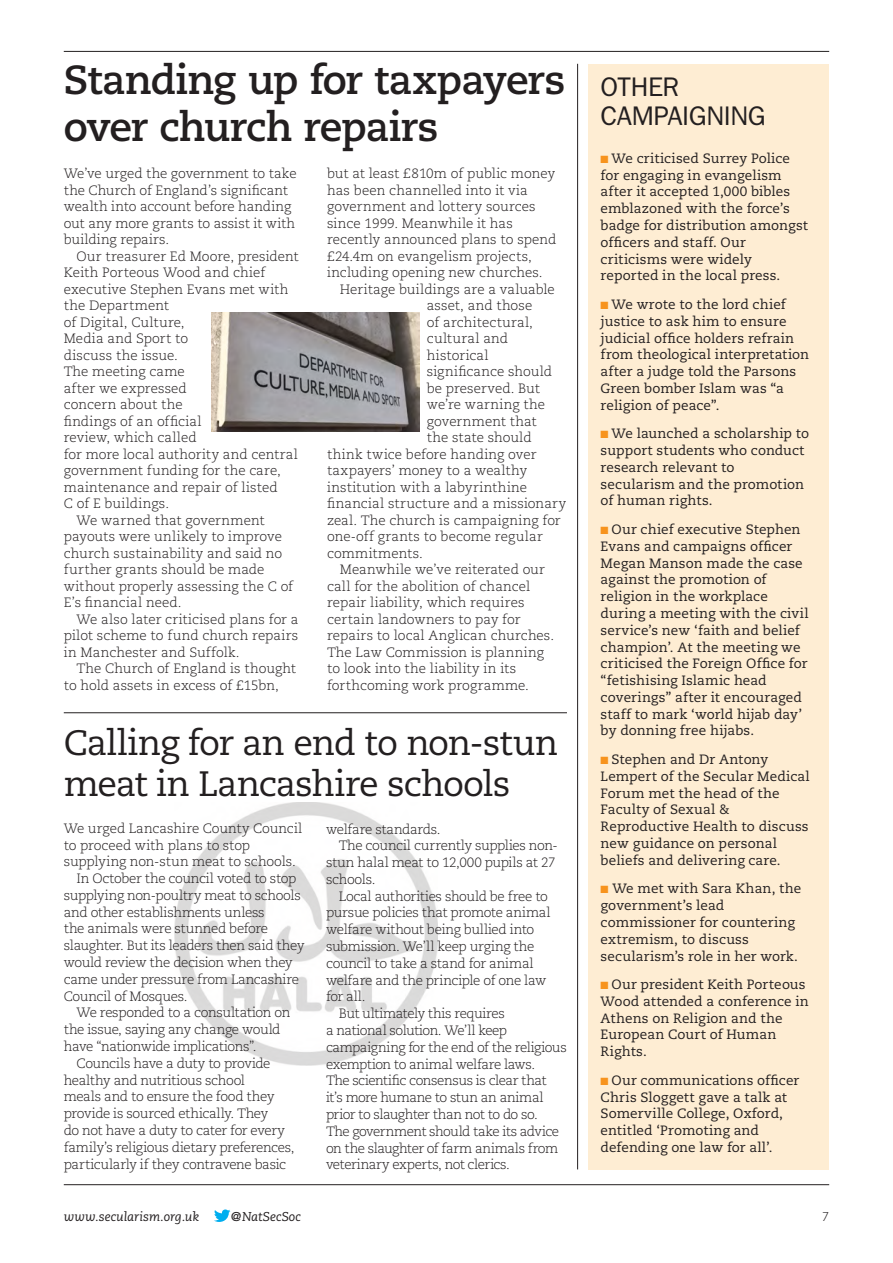
<style>
.page{position:relative;width:893px;height:1263px;background:#fff}
.page>*{position:absolute;margin:0;border:0;box-sizing:border-box;transform-origin:0 0}
.Body_Text_No_Indent{font:700 40.5px/46.5px "Caecilia";letter-spacing:-.025em;color:#231f20}
.Body_Text_No_Indent-2{font:35.25px/40.5px "Caecilia";letter-spacing:-.03em;color:#231f20}
.Body_Text_No_Indent-3{font:27px/28.5px "Franklin Gothic";letter-spacing:-.015em;color:#231f20}
.Body_Text_Indented{font:300 13.5px/16.5px "Caecilia";letter-spacing:-.01em;color:#231f20}
.Body_Text_No_Indent-4{font:13.5px/16.8px "Caecilia";letter-spacing:.005em;color:#231f20}
.Body_Text_Indented-2{font:300 13.5px/16.8px "Caecilia";letter-spacing:-.03em;color:#231f20}
.Body_Text_Indented-3{font:300 13.5px/16.8px "Caecilia";letter-spacing:-.04em;color:#231f20}
.Body_Text_No_Indent-5{font:300 13.5px/16.5px "Caecilia";letter-spacing:-.005em;color:#231f20}
.Body_Text_Indented-4{font:300 13.5px "Caecilia";letter-spacing:.01em;color:#231f20}
.Body_Text_Indented-5{font:300 13.5px/16.8px "Caecilia";letter-spacing:-.035em;color:#231f20}
.Body_Text_Indented-6{font:300 13.5px "Caecilia";letter-spacing:.015em;color:#231f20}
.t1{font:italic 12.75px "Caecilia";letter-spacing:.005em;color:#231f20}
.t2{font:300 12.75px "Caecilia";color:#231f20}
.s1{color:#f7931d}
</style>
<div class="page">
<hr style="left:64px;top:51px;width:765px;height:1px;background:#231f20">
<hr style="left:64px;top:1184px;width:765px;height:1px;background:#231f20">
<svg style="left:214px;top:1209px;width:16px;height:13px"></svg>
<img style="left:174px;top:802px;width:263px;height:263px">
<hr style="left:64px;top:712px;width:503px;height:1px;background:#231f20">
<hr style="left:577px;top:64px;width:1px;height:1105px;background:#231f20">
<div style="left:588px;top:64px;width:241px;height:1105px;background:#feedd3"></div>
<img style="left:211px;top:313px;width:209px;height:118px">
<p class="Body_Text_No_Indent" style="left:64px;top:57px;width:503px">Standing up for taxpayers over church repairs</p>
<p class="Body_Text_No_Indent-5" style="left:64px;top:166px;width:234px">We’ve urged the government to take the Church of England’s significant wealth into account before handing out any more grants to assist it with building repairs.</p>
<p class="Body_Text_Indented" style="left:64px;top:248px;width:236px;text-indent:13px">Our treasurer Ed Moore, president<br>Keith Porteous Wood and chief executive Stephen Evans met with the Department<br>of Digital, Culture,<br>Media and Sport to<br>discuss the issue.<br>The meeting came<br>after we expressed<br>concern about the<br>findings of an official<br>review, which called<br>for more local authority and central government funding for the care, maintenance and repair of listed<br>C of E buildings.</p>
<p class="Body_Text_Indented" style="left:64px;top:512px;width:231px;text-indent:13px">We warned that government payouts were unlikely to improve church sustainability and said no further grants should be made without properly assessing the C of<br>E’s financial need.</p>
<p class="Body_Text_Indented" style="left:64px;top:611px;width:236px;text-align:justify;text-indent:13px">We also later criticised plans for a pilot scheme to fund church repairs in Manchester and Suffolk.</p>
<p class="Body_Text_Indented" style="left:64px;top:661px;width:234px;text-indent:13px">The Church of England is thought to hold assets in excess of £15bn,</p>
<p class="Body_Text_Indented" style="left:327px;top:166px;width:231px">but at least £810m of public money has been channelled into it via government and lottery sources since 1999. Meanwhile it has recently announced plans to spend £24.4m on evangelism projects, including opening new churches.</p>
<p class="Body_Text_Indented" style="left:340px;top:281px;width:217px">Heritage buildings are a valuable</p>
<p class="Body_Text_Indented" style="left:427px;top:298px;width:107px">asset, and those</p>
<p class="Body_Text_Indented-4" style="left:427px;top:314px;width:108px">of architectural,</p>
<p class="Body_Text_Indented-6" style="left:427px;top:331px;width:83px">cultural and</p>
<p class="Body_Text_Indented" style="left:427px;top:347px;width:63px">historical</p>
<p class="Body_Text_Indented" style="left:427px;top:364px;width:127px">significance should</p>
<p class="Body_Text_Indented" style="left:427px;top:380px;width:115px">be preserved. But</p>
<p class="Body_Text_Indented-4" style="left:427px;top:397px;width:120px">we’re warning the</p>
<p class="Body_Text_Indented" style="left:427px;top:413px;width:111px">government that</p>
<p class="Body_Text_Indented" style="left:427px;top:430px;width:106px">the state should</p>
<p class="Body_Text_Indented" style="left:327px;top:446px;width:211px">think twice before handing over</p>
<p class="Body_Text_Indented" style="left:327px;top:463px;width:202px">taxpayers’ money to a wealthy</p>
<p class="Body_Text_Indented-6" style="left:327px;top:479px;width:202px">institution with a labyrinthine</p>
<p class="Body_Text_Indented-4" style="left:327px;top:496px;width:241px">financial structure and a missionary</p>
<p class="Body_Text_Indented" style="left:327px;top:512px;width:235px">zeal. The church is campaigning for</p>
<p class="Body_Text_Indented-4" style="left:327px;top:529px;width:217px">one-off grants to become regular</p>
<p class="Body_Text_Indented" style="left:327px;top:545px;width:97px">commitments.</p>
<p class="Body_Text_Indented" style="left:327px;top:562px;width:229px;text-indent:13px">Meanwhile we’ve reiterated our call for the abolition of chancel repair liability, which requires certain landowners to pay for repairs to local Anglican churches.<br>The Law Commission is planning to look into the liability in its forthcoming work programme.</p>
<p class="Body_Text_No_Indent-2" style="left:64px;top:723px;width:496px">Calling for an end to non-stun meat in Lancashire schools</p>
<p class="Body_Text_No_Indent-5" style="left:64px;top:821px;width:240px">We urged Lancashire County Council to proceed with plans to stop supplying non-stun meat to schools.</p>
<p class="Body_Text_Indented-2" style="left:64px;top:870px;width:242px;text-indent:13px">In October the council voted to stop supplying non-poultry meat to schools and other establishments unless<br>the animals were stunned before slaughter. But its leaders then said they would review the decision when they came under pressure from Lancashire Council of Mosques.</p>
<p class="Body_Text_Indented-5" style="left:64px;top:1005px;width:228px;text-indent:13px">We responded to a consultation on the issue, saying any change would have “nationwide implications”.</p>
<p class="Body_Text_Indented-2" style="left:64px;top:1055px;width:232px;text-indent:13px">Councils have a duty to provide healthy and nutritious school<br>meals and to ensure the food they provide is sourced ethically. They<br>do not have a duty to cater for every family’s religious dietary preferences, particularly if they contravene basic</p>
<p class="Body_Text_Indented" style="left:326px;top:821px;width:116px">welfare standards.</p>
<p class="Body_Text_Indented-2" style="left:326px;top:837px;width:233px;text-indent:13px">The council currently supplies non&shy;stun halal meat to 12,000 pupils at 27 schools.</p>
<p class="Body_Text_Indented" style="left:326px;top:888px;width:226px;text-indent:13px">Local authorities should be free to pursue policies that promote animal welfare without being bullied into submission. We’ll keep urging the council to take a stand for animal welfare and the principle of one law for all.</p>
<p class="Body_Text_Indented-3" style="left:326px;top:1005px;width:242px;text-indent:13px">But ultimately this requires<br>a national solution. We’ll keep campaigning for the end of the religious exemption to animal welfare laws.<br>The scientific consensus is clear that it’s more humane to stun an animal prior to slaughter than not to do so.<br>The government should take its advice on the slaughter of farm animals from veterinary experts, not clerics.</p>
<p class="Body_Text_No_Indent-3" style="left:601px;top:72px;width:167px">OTHER<br>CAMPAIGNING</p>
<p class="Body_Text_No_Indent-4" style="left:601px;top:150px;width:209px"><span class="s1">■</span> We criticised Surrey Police for engaging in evangelism after it accepted 1,000 bibles emblazoned with the force’s badge for distribution amongst officers and staff. Our criticisms were widely reported in the local press.</p>
<p class="Body_Text_No_Indent-4" style="left:601px;top:296px;width:210px"><span class="s1">■</span> We wrote to the lord chief justice to ask him to ensure judicial office holders refrain from theological interpretation after a judge told the Parsons<br>Green bomber Islam was “a religion of peace”.</p>
<p class="Body_Text_No_Indent-4" style="left:601px;top:425px;width:210px"><span class="s1">■</span> We launched a scholarship to support students who conduct research relevant to secularism and the promotion of human rights.</p>
<p class="Body_Text_No_Indent-4" style="left:601px;top:521px;width:209px"><span class="s1">■</span> Our chief executive Stephen<br>Evans and campaigns officer<br>Megan Manson made the case against the promotion of religion in the workplace during a meeting with the civil service’s new ‘faith and belief champion’. At the meeting we criticised the Foreign Office for “fetishising Islamic head coverings” after it encouraged staff to mark ‘world hijab day’ by donning free hijabs.</p>
<p class="Body_Text_No_Indent-4" style="left:601px;top:751px;width:211px"><span class="s1">■</span> Stephen and Dr Antony<br>Lempert of the Secular Medical<br>Forum met the head of the<br>Faculty of Sexual &amp;<br>Reproductive Health to discuss new guidance on personal beliefs and delivering care.</p>
<p class="Body_Text_No_Indent-4" style="left:601px;top:880px;width:202px"><span class="s1">■</span> We met with Sara Khan, the government’s lead commissioner for countering extremism, to discuss secularism’s role in her work.</p>
<p class="Body_Text_No_Indent-4" style="left:601px;top:976px;width:210px"><span class="s1">■</span> Our president Keith Porteous<br>Wood attended a conference in<br>Athens on Religion and the<br>European Court of Human<br>Rights.</p>
<p class="Body_Text_No_Indent-4" style="left:601px;top:1072px;width:200px"><span class="s1">■</span> Our communications officer<br>Chris Sloggett gave a talk at<br>Somerville College, Oxford, entitled ‘Promoting and defending one law for all’.</p>
<p class="t1" style="left:64px;top:1209px;width:137px">www.secularism.org.uk</p>
<p class="t1" style="left:231px;top:1209px;width:71px">@NatSecSoc</p>
<p class="t2" style="left:822px;top:1209px;width:9px">7</p>
</div>
